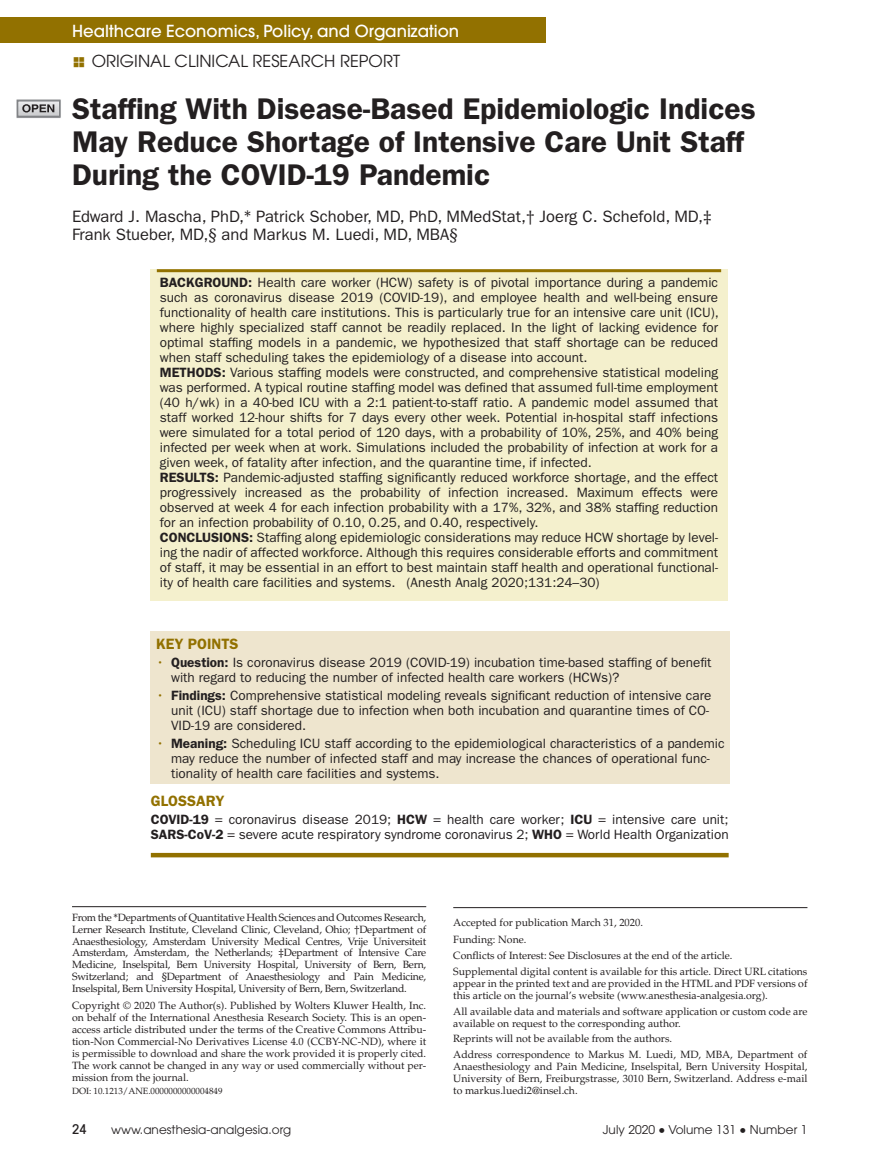
<style>
.page{position:relative;width:878px;height:1175px;background:#fff}
.page>*{position:absolute;margin:0;border:0;box-sizing:border-box;transform-origin:0 0}
.t1{font:600 30px/33px "ITC Franklin Gothic Std";color:#231f20}
.t2{font:16.5px/18px "ITC Franklin Gothic Std";color:#231f20}
.t3{font:500 16.5px "Avant Garde";color:#fff}
.t4{font:16.5px "Avant Garde";color:#231f20}
.t5{font:600 15px "Franklin Gothic";color:#927100}
.t6{font:600 15px "ITC Franklin Gothic Std";color:#927100}
.t7{font:13.5px/15px "ITC Franklin Gothic Std";color:#231f20}
.t8{font:13.5px/15px "Franklin Gothic";color:#231f20}
.t9{font:500 condensed 13.5px "Avant Garde";color:#231f20}
.t10{font:12px "Avant Garde";letter-spacing:.005em;color:#231f20}
.t11{font:10.5px/12px "Palatino LT Std";color:#231f20}
.t12{font:9px "Palatino LT Std";color:#231f20}
.s1{font-family:"Cambria"}
.s2{font-weight:600}
.s3{color:#927100}
.s4{font-family:"ITC Franklin Gothic Std";font-weight:600}
.s5{font-family:"Gandhari Unicode";font-size:18.75px}
</style>
<div class="page">
<hr style="left:151px;top:853px;width:577px;height:4px;background:#927100">
<div style="left:150px;top:632px;width:579px;height:152px;background:#eee5ce"></div>
<div style="left:150px;top:269px;width:578px;height:332px;background:#f4f0cd"></div>
<hr style="left:157px;top:269px;width:564px;height:3px;background:#927100">
<hr style="left:72px;top:906px;width:354px;height:1px;background:#231f20">
<div style="left:0;top:18px;width:545px;height:25px;background:#927100"></div>
<hr style="left:453px;top:907px;width:354px;height:1px;background:#231f20">
<img style="left:16px;top:100px;width:45px;height:18px">
<div style="left:17px;top:100px;width:43px;height:17px;border:1px solid #808285"></div>
<svg style="left:22px;top:104px;width:37px;height:9px"></svg>
<p class="t3" style="left:72px;top:20px;width:388px">Healthcare Economics, Policy, and Organization</p>
<p class="t4" style="left:92px;top:52px;width:310px">ORIGINAL CLINICAL RESEARCH REPORT</p>
<h1 class="t1" style="left:72px;top:92px;width:685px">Staffing With Disease-Based Epidemiologic Indices<br>May Reduce Shortage of Intensive Care Unit Staff<br>During the COVID-19 Pandemic</h1>
<p class="t2" style="left:72px;top:207px;width:641px">Edward J. Mascha, PhD,<span class="s1">*</span> Patrick Schober, MD, PhD, MMedStat,<span class="s1">†</span> Joerg C. Schefold, MD,<span class="s1">‡<br></span>Frank Stueber, MD,<span class="s1">§</span> and Markus M. Luedi, MD, MBA<span class="s1">§</span></p>
<p class="t7" style="left:160px;top:275px;width:560px"><span class="s2">BACKGROUND:</span> Health care worker (HCW) safety is of pivotal importance during a pandemic such as coronavirus disease 2019 (COVID-19), and employee health and well-being ensure functionality of health care institutions. This is particularly true for an intensive care unit (ICU), where highly specialized staff cannot be readily replaced. In the light of lacking evidence for optimal staffing models in a pandemic, we hypothesized that staff shortage can be reduced when staff scheduling takes the epidemiology of a disease into account.<br><span class="s2">METHODS:</span> Various staffing models were constructed, and comprehensive statistical modeling was performed. A typical routine staffing model was defined that assumed full-time employment (40 h/wk) in a 40-bed ICU with a 2:1 patient-to-staff ratio. A pandemic model assumed that staff worked 12-hour shifts for 7 days every other week. Potential in-hospital staff infections were simulated for a total period of 120 days, with a probability of 10%, 25%, and 40% being infected per week when at work. Simulations included the probability of infection at work for a given week, of fatality after infection, and the quarantine time, if infected.<br><span class="s2">RESULTS:</span> Pandemic-adjusted staffing significantly reduced workforce shortage, and the effect progressively increased as the probability of infection increased. Maximum effects were observed at week 4 for each infection probability with a 17%, 32%, and 38% staffing reduction for an infection probability of 0.10, 0.25, and 0.40, respectively.<br><span class="s2">CONCLUSIONS:</span> Staffing along epidemiologic considerations may reduce HCW shortage by level&shy;ing the nadir of affected workforce. Although this requires considerable efforts and commitment of staff, it may be essential in an effort to best maintain staff health and operational functional&shy;ity of health care facilities and systems. (Anesth Analg 2020;131:24–30)</p>
<p class="t5" style="left:156px;top:635px;width:84px">KEY POINTS</p>
<p class="t8" style="left:171px;top:655px;width:542px;text-indent:-15px"><span class="s3">•</span> <span class="s4">Question:</span> Is coronavirus disease 2019 (COVID-19) incubation time-based staffing of benefit with regard to reducing the number of infected health care workers (HCWs)?</p>
<p class="t8" style="left:171px;top:688px;width:541px;text-indent:-15px"><span class="s3">•</span> <span class="s4">Findings:</span> Comprehensive statistical modeling reveals significant reduction of intensive care unit (ICU) staff shortage due to infection when both incubation and quarantine times of CO-<br>VID-19 are considered.</p>
<p class="t8" style="left:171px;top:736px;width:555px;text-indent:-15px"><span class="s3">•</span> <span class="s4">Meaning:</span> Scheduling ICU staff according to the epidemiological characteristics of a pandemic may reduce the number of infected staff and may increase the chances of operational func&shy;tionality of health care facilities and systems.</p>
<p class="t6" style="left:151px;top:792px;width:75px">GLOSSARY</p>
<p class="t7" style="left:151px;top:812px;width:579px"><span class="s2">COVID-19</span> = coronavirus disease 2019; <span class="s2">HCW</span> = health care worker; <span class="s2">ICU</span> = intensive care unit;<br><span class="s2">SARS-CoV-2</span> = severe acute respiratory syndrome coronavirus 2; <span class="s2">WHO</span> = World Health Organization</p>
<p class="t11" style="left:72px;top:912px;width:356px;text-align:justify">From the <span class="s1">*</span>Departments of Quantitative Health Sciences and Outcomes Research, Lerner Research Institute, Cleveland Clinic, Cleveland, Ohio; <span class="s1">†</span>Department of Anaesthesiology, Amsterdam University Medical Centres, Vrije Universiteit Amsterdam, Amsterdam, the Netherlands; <span class="s1">‡</span>Department of Intensive Care Medicine, Inselspital, Bern University Hospital, University of Bern, Bern, Switzerland; and <span class="s1">§</span>Department of Anaesthesiology and Pain Medicine, Inselspital, Bern University Hospital, University of Bern, Bern, Switzerland.</p>
<p class="t11" style="left:72px;top:999px;width:356px;text-align:justify">Copyright © 2020 The Author(s). Published by Wolters Kluwer Health, Inc. on behalf of the International Anesthesia Research Society. This is an open&shy;access article distributed under the terms of the Creative Commons Attribu&shy;tion-Non Commercial-No Derivatives License 4.0 (CCBY-NC-ND), where it is permissible to download and share the work provided it is properly cited.<br>The work cannot be changed in any way or used commercially without per&shy;mission from the journal.</p>
<p class="t12" style="left:72px;top:1085px;width:152px">DOI: 10.1213/ANE.0000000000004849</p>
<p class="t11" style="left:453px;top:914px;width:355px;line-height:16.2px">Accepted for publication March 31, 2020.<br>Funding: None.<br>Conflicts of Interest: See Disclosures at the end of the article.<br>Supplemental digital content is available for this article. Direct URL citations</p>
<p class="t11" style="left:453px;top:977px;width:356px">appear in the printed text and are provided in the HTML and PDF versions of this article on the journal’s website (www.anesthesia-analgesia.org).</p>
<p class="t11" style="left:453px;top:1005px;width:355px">All available data and materials and software application or custom code are available on request to the corresponding author.</p>
<p class="t11" style="left:453px;top:1031px;width:356px;line-height:15.8px">Reprints will not be available from the authors.<br>Address correspondence to Markus M. Luedi, MD, MBA, Department of</p>
<p class="t11" style="left:453px;top:1060px;width:356px;text-align:justify">Anaesthesiology and Pain Medicine, Inselspital, Bern University Hospital, University of Bern, Freiburgstrasse, 3010 Bern, Switzerland. Address e-mail to markus.luedi2@insel.ch.</p>
<p class="t9" style="left:72px;top:1121px;width:17px">24</p>
<p class="t10" style="left:111px;top:1123px;width:182px">www.anesthesia-analgesia.org</p>
<p class="t10" style="left:602px;top:1123px;width:206px">July 2020 <span class="s5">•</span> Volume 131 <span class="s5">•</span> Number 1</p>
</div>
